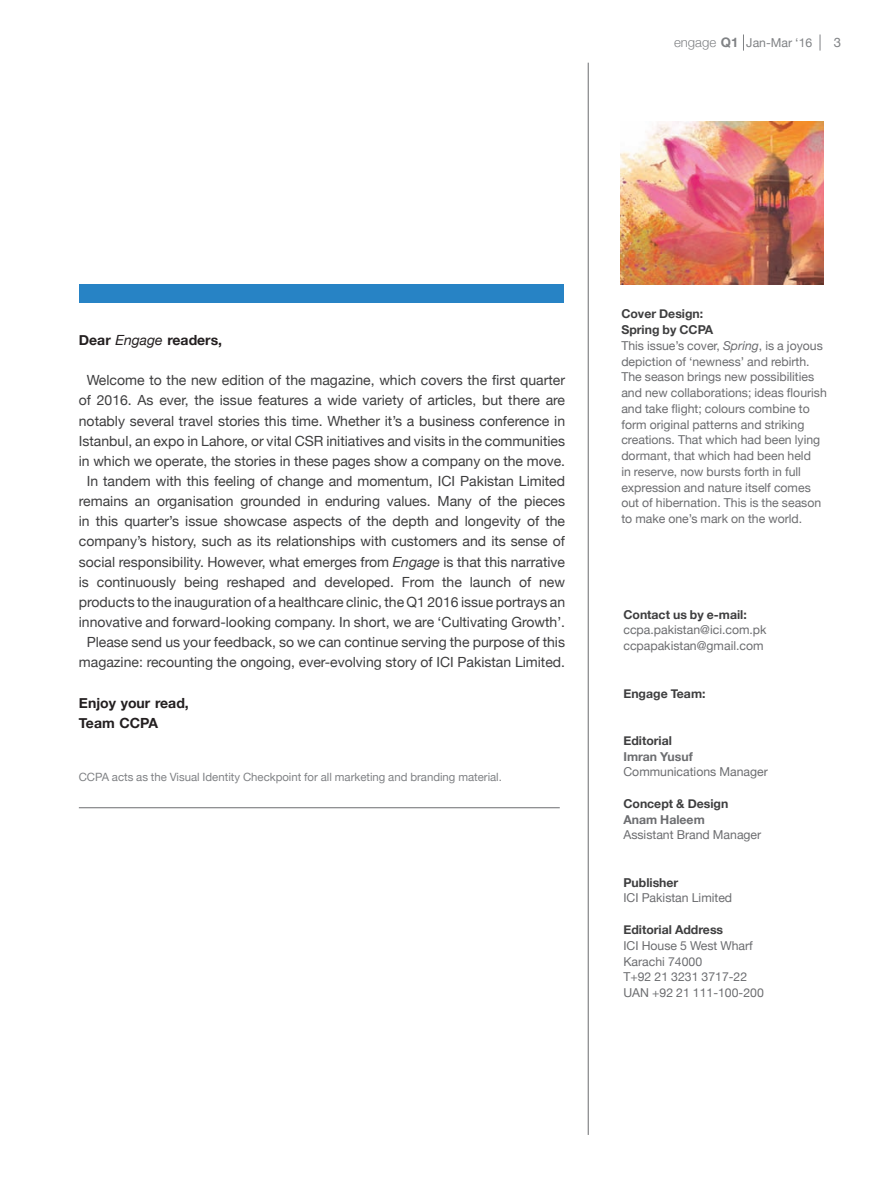
<style>
.page{position:relative;width:883px;height:1198px;background:#fff}
.page>*{position:absolute;margin:0;border:0;box-sizing:border-box;transform-origin:0 0}
.t1{font:14px/20.1px "Helvetica Neue";color:#3e3e3f;text-align:center}
.t2{font:700 14px/20.1px "Helvetica Neue";color:#231f20}
.t3{font:13.12px "Helvetica Neue";color:#808285}
.t4{font:12.25px/15.8px "Helvetica Neue";color:#6c6d70}
.t5{font:700 12.25px "Helvetica Neue";color:#3e3e3f}
.t6{font:700 12.25px "Helvetica Neue";color:#6c6d70}
.t7{font:12.25px "Helvetica Neue";color:#808285}
.t8{font:11.38px "Helvetica Neue";color:#808285}
.s1{font-weight:300;font-size:13.12px}
.s2{font-weight:700;font-size:13.12px}
.s3{font-weight:400;font-style:italic}
.s4{font-style:italic}
.s5{font-weight:700;color:#3e3e3f}
</style>
<div class="page">
<svg style="left:819px;top:34px;width:1px;height:17px"></svg>
<hr style="left:79px;top:807px;width:480px;height:1px;background:#6c6d70">
<hr style="left:587px;top:63px;width:1px;height:1071px;background:#6c6d70">
<img style="left:620px;top:121px;width:203px;height:164px">
<div style="left:80px;top:284px;width:484px;height:19px;background:#2783c5"></div>
<p class="t7" style="left:673px;top:35px;width:140px"><span class="s1">engage</span> <span class="s2">Q1</span> Jan-Mar ‘16</p>
<p class="t3" style="left:833px;top:34px;width:9px">3</p>
<p class="t2" style="left:79px;top:329px;width:145px">Dear <span class="s3">Engage</span> readers,</p>
<p class="t1" style="left:79px;top:370px;width:487px">Welcome to the new edition of the magazine, which covers the first quarter of 2016. As ever, the issue features a wide variety of articles, but there are notably several travel stories this time. Whether it’s a business conference in Istanbul, an expo in Lahore, or vital CSR initiatives and visits in the communities in which we operate, the stories in these pages show a company on the move.<br>In tandem with this feeling of change and momentum, ICI Pakistan Limited remains an organisation grounded in enduring values. Many of the pieces in this quarter’s issue showcase aspects of the depth and longevity of the company’s history, such as its relationships with customers and its sense of social responsibility. However, what emerges from <span class="s4">Engage</span> is that this narrative is continuously being reshaped and developed. From the launch of new products to the inauguration of a healthcare clinic, the Q1 2016 issue portrays an innovative and forward-looking company. In short, we are ‘Cultivating Growth’.<br>Please send us your feedback, so we can continue serving the purpose of this magazine: recounting the ongoing, ever-evolving story of ICI Pakistan Limited.</p>
<p class="t2" style="left:79px;top:692px;width:111px">Enjoy your read,<br>Team CCPA</p>
<p class="t8" style="left:79px;top:769px;width:424px">CCPA acts as the Visual Identity Checkpoint for all marketing and branding material.</p>
<p class="t4" style="left:621px;top:306px;width:207px"><span class="s5">Cover Design:<br>Spring by CCPA<br></span>This issue’s cover, <span class="s4">Spring</span>, is a joyous depiction of ‘newness’ and rebirth.<br>The season brings new possibilities and new collaborations; ideas flourish and take flight; colours combine to form original patterns and striking creations. That which had been lying dormant, that which had been held<br>in reserve, now bursts forth in full expression and nature itself comes out of hibernation. This is the season to make one’s mark on the world.</p>
<p class="t5" style="left:623px;top:606px;width:125px">Contact us by e-mail:</p>
<p class="t4" style="left:623px;top:622px;width:145px">ccpa.pakistan@ici.com.pk ccpapakistan@gmail.com</p>
<p class="t5" style="left:623px;top:685px;width:83px">Engage Team:</p>
<p class="t5" style="left:623px;top:732px;width:50px">Editorial</p>
<p class="t6" style="left:623px;top:748px;width:71px">Imran Yusuf</p>
<p class="t4" style="left:623px;top:763px;width:146px">Communications Manager</p>
<p class="t5" style="left:623px;top:795px;width:106px">Concept &amp; Design</p>
<p class="t6" style="left:623px;top:811px;width:83px">Anam Haleem</p>
<p class="t4" style="left:623px;top:826px;width:139px">Assistant Brand Manager</p>
<p class="t5" style="left:623px;top:874px;width:56px">Publisher</p>
<p class="t4" style="left:623px;top:889px;width:110px">ICI Pakistan Limited</p>
<p class="t5" style="left:623px;top:921px;width:101px">Editorial Address</p>
<p class="t4" style="left:623px;top:937px;width:142px">ICI House 5 West Wharf<br>Karachi 74000<br>T+92 21 3231 3717-22<br>UAN +92 21 111-100-200</p>
</div>
